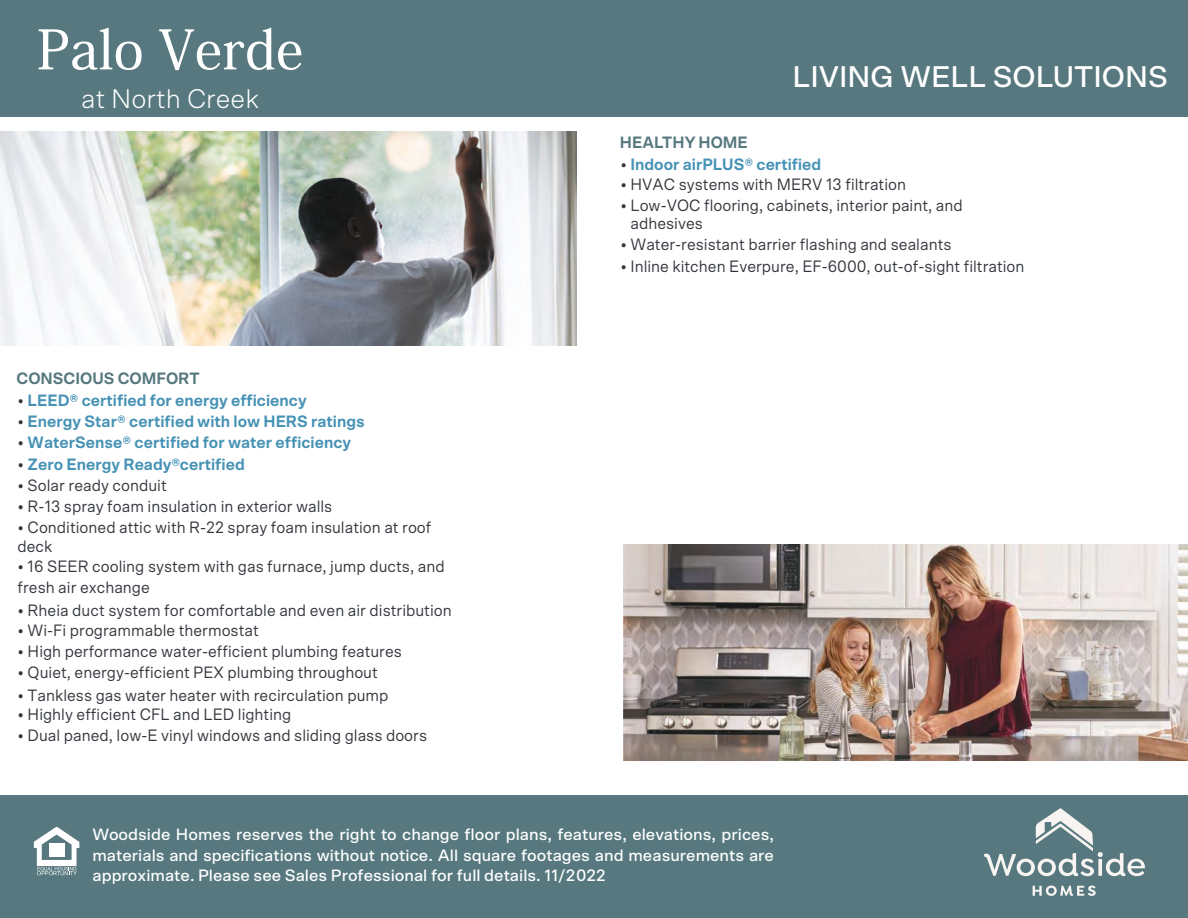
<style>
.page{position:relative;width:1188px;height:918px;background:#fff}
.page>*{position:absolute;margin:0;border:0;box-sizing:border-box;transform-origin:0 0}
.t1{font:500 54px "Koz Min Pr 6 N";color:#fff}
.t2{font:500 30px "Scto Grotesk A";color:#fff}
.t3{font:300 27px "Scto Grotesk A";color:#fff}
.t4{font:16.5px/18.8px "Scto Grotesk A";color:#33373d;scale:.95 1}
.t5{font:500 16.5px/20.4px "Scto Grotesk A";color:#fff;text-align:justify}
.t6{font:700 16.5px "Scto Grotesk A";color:#4692b5;scale:.95 1}
.t7{font:700 16.5px "Scto Grotesk A";color:#56787e;scale:.95 1}
.s1{font-weight:400;color:#33373d}
</style>
<div class="page">
<div style="left:0;top:795px;width:1188px;height:123px;background:#56787e"></div>
<div style="left:0;top:0;width:1188px;height:117px;background:#56787e"></div>
<img style="left:1px;top:132px;width:575px;height:214px">
<img style="left:623px;top:545px;width:565px;height:215px">
<svg style="left:34px;top:827px;width:45px;height:48px"></svg>
<svg style="left:1033px;top:886px;width:63px;height:10px"></svg>
<svg style="left:984px;top:808px;width:161px;height:68px"></svg>
<h1 class="t1" style="left:37px;top:19px;width:268px">Palo Verde</h1>
<h3 class="t3" style="left:81px;top:83px;width:179px">at North Creek</h3>
<p class="t7" style="left:17px;top:368px;width:194px">CONSCIOUS COMFORT</p>
<p class="t6" style="left:18px;top:390px;width:306px"><span class="s1">•</span> LEED® certified for energy efficiency</p>
<p class="t6" style="left:18px;top:411px;width:367px"><span class="s1">•</span> Energy Star® certified with low HERS ratings</p>
<p class="t6" style="left:18px;top:433px;width:353px"><span class="s1">•</span> WaterSense® certified for water efficiency</p>
<p class="t6" style="left:18px;top:454px;width:241px"><span class="s1">•</span> Zero Energy Ready® certified</p>
<p class="t4" style="left:18px;top:475px;width:159px">• Solar ready conduit</p>
<p class="t4" style="left:18px;top:496px;width:333px">• R-13 spray foam insulation in exterior walls</p>
<p class="t4" style="left:18px;top:518px;width:437px">• Conditioned attic with R-22 spray foam insulation at roof deck</p>
<p class="t4" style="left:18px;top:556px;width:451px;line-height:21px">• 16 SEER cooling system with gas furnace, jump ducts, and fresh air exchange</p>
<p class="t4" style="left:18px;top:600px;width:459px">• Rheia duct system for comfortable and even air distribution</p>
<p class="t4" style="left:18px;top:621px;width:255px">• Wi-Fi programmable thermostat</p>
<p class="t4" style="left:18px;top:642px;width:406px">• High performance water-efficient plumbing features</p>
<p class="t4" style="left:18px;top:663px;width:381px">• Quiet, energy-efficient PEX plumbing throughout</p>
<p class="t4" style="left:18px;top:685px;width:392px">• Tankless gas water heater with recirculation pump</p>
<p class="t4" style="left:18px;top:705px;width:290px">• Highly efficient CFL and LED lighting</p>
<p class="t4" style="left:18px;top:726px;width:433px">• Dual paned, low-E vinyl windows and sliding glass doors</p>
<h2 class="t2" style="left:793px;top:59px;width:377px">LIVING WELL SOLUTIONS</h2>
<p class="t7" style="left:620px;top:132px;width:136px">HEALTHY HOME</p>
<p class="t6" style="left:620px;top:154px;width:213px"><span class="s1">•</span> Indoor airPLUS® certified</p>
<p class="t4" style="left:620px;top:175px;width:302px">• HVAC systems with MERV 13 filtration</p>
<p class="t4" style="left:631px;top:196px;width:351px;text-indent:-10px">• Low-VOC flooring, cabinets, interior paint, and adhesives</p>
<p class="t4" style="left:620px;top:235px;width:350px">• Water-resistant barrier flashing and sealants</p>
<p class="t4" style="left:620px;top:257px;width:427px">• Inline kitchen Everpure, EF-6000, out-of-sight filtration</p>
<p class="t5" style="left:92px;top:824px;width:683px">Woodside Homes reserves the right to change floor plans, features, elevations, prices, materials and specifications without notice. All square footages and measurements are approximate. Please see Sales Professional for full details. 11/2022</p>
</div>
